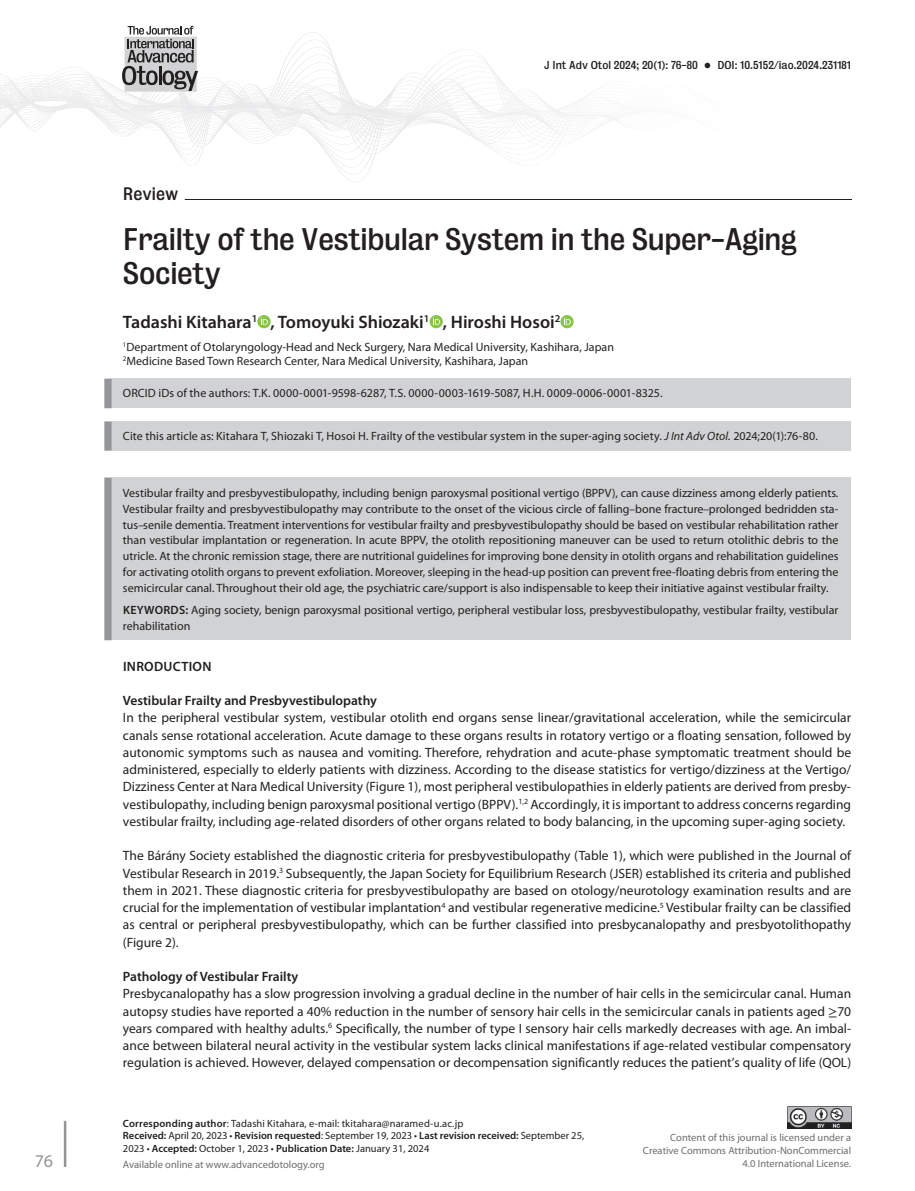
<style>
.page{position:relative;width:915px;height:1191px;background:#fff}
.page>*{position:absolute;margin:0;border:0;box-sizing:border-box;transform-origin:0 0}
.t1{font:28.5px/34.2px "Bureau Grotesque Five Three";letter-spacing:-.01em;color:#231f20}
.t2{font:600 18px "Myriad Pro";color:#231f20}
.t3{font:18px "Myriad Pro";color:#939598}
.t4{font:16.5px "Bureau Grotesque Five Three";color:#231f20}
.t5{font:13.5px/17.2px "Myriad Pro";color:#231f20;text-align:justify}
.t6{font:600 13.5px "Myriad Pro";color:#231f20}
.t7{font:600 13.5px "Myriad Pro";letter-spacing:.02em;color:#231f20}
.t8{font:12px/15.8px "Myriad Pro";color:#231f20}
.t9{font:10.5px/12.6px "Myriad Pro";letter-spacing:.01em;color:#231f20}
.t10{font:10.5px/12.8px "Myriad Pro";color:#6c6d70;text-align:right}
.t11{font:10.5px "Bureau Grotesque Five Three";color:#231f20}
.s1{font-style:italic}
.s2{font-weight:600}
.s3{font-family:"STIX General"}
</style>
<div class="page">
<svg style="left:0;top:25px;width:613px;height:140px"></svg>
<hr style="left:64px;top:1120px;width:2px;height:47px;background:#939598">
<hr style="left:123px;top:199px;width:727px;height:1px;background:#231f20">
<hr style="left:123px;top:199px;width:62px;height:1px;background:#fff">
<div style="left:111px;top:379px;width:739px;height:29px;background:#d1d2d4"></div>
<div style="left:104px;top:379px;width:7px;height:29px;background:#939598"></div>
<div style="left:111px;top:421px;width:739px;height:30px;background:#d1d2d4"></div>
<div style="left:104px;top:421px;width:7px;height:30px;background:#939598"></div>
<div style="left:111px;top:477px;width:739px;height:163px;background:#d1d2d4"></div>
<div style="left:104px;top:477px;width:7px;height:163px;background:#939598"></div>
<svg style="left:257px;top:315px;width:13px;height:13px"></svg>
<svg style="left:260px;top:317px;width:8px;height:8px"></svg>
<svg style="left:429px;top:315px;width:13px;height:13px"></svg>
<svg style="left:432px;top:317px;width:8px;height:8px"></svg>
<svg style="left:560px;top:315px;width:13px;height:13px"></svg>
<svg style="left:563px;top:317px;width:7px;height:8px"></svg>
<img style="left:787px;top:1106px;width:63px;height:22px">
<h2 class="t3" style="left:35px;top:1149px;width:20px">76</h2>
<p class="t11" style="left:544px;top:59px;width:308px">J Int Adv Otol 2024; 20(1): 76-80 • DOI: 10.5152/iao.2024.231181</p>
<p class="t4" style="left:123px;top:184px;width:57px">Review</p>
<h1 class="t1" style="left:123px;top:222px;width:675px">Frailty of the Vestibular System in the Super-Aging<br>Society</h1>
<h2 class="t2" style="left:123px;top:311px;width:439px">Tadashi Kitahara<sup>1</sup> , Tomoyuki Shiozaki<sup>1</sup> , Hiroshi Hosoi<sup>2</sup></h2>
<p class="t8" style="left:123px;top:339px;width:492px;line-height:14.4px"><sup>1</sup>Department of Otolaryngology-Head and Neck Surgery, Nara Medical University, Kashihara, Japan<br><sup>2</sup>Medicine Based Town Research Center, Nara Medical University, Kashihara, Japan</p>
<p class="t8" style="left:123px;top:385px;width:541px">ORCID iDs of the authors: T.K. 0000-0001-9598-6287, T.S. 0000-0003-1619-5087, H.H. 0009-0006-0001-8325.</p>
<p class="t8" style="left:123px;top:428px;width:696px">Cite this article as: Kitahara T, Shiozaki T, Hosoi H. Frailty of the vestibular system in the super-aging society. <span class="s1">J Int Adv Otol.</span> 2024;20(1):76-80.</p>
<p class="t8" style="left:123px;top:485px;width:716px;text-align:justify">Vestibular frailty and presbyvestibulopathy, including benign paroxysmal positional vertigo (BPPV), can cause dizziness among elderly patients.<br>Vestibular frailty and presbyvestibulopathy may contribute to the onset of the vicious circle of falling–bone fracture–prolonged bedridden sta&shy;tus–senile dementia. Treatment interventions for vestibular frailty and presbyvestibulopathy should be based on vestibular rehabilitation rather than vestibular implantation or regeneration. In acute BPPV, the otolith repositioning maneuver can be used to return otolithic debris to the utricle. At the chronic remission stage, there are nutritional guidelines for improving bone density in otolith organs and rehabilitation guidelines for activating otolith organs to prevent exfoliation. Moreover, sleeping in the head-up position can prevent free-floating debris from entering the semicircular canal. Throughout their old age, the psychiatric care/support is also indispensable to keep their initiative against vestibular frailty.</p>
<p class="t8" style="left:123px;top:602px;width:716px"><span class="s2">KEYWORDS:</span> Aging society, benign paroxysmal positional vertigo, peripheral vestibular loss, presbyvestibulopathy, vestibular frailty, vestibular rehabilitation</p>
<p class="t7" style="left:123px;top:657px;width:90px">INRODUCTION</p>
<p class="t6" style="left:123px;top:692px;width:255px">Vestibular Frailty and Presbyvestibulopathy</p>
<p class="t5" style="left:123px;top:709px;width:729px">In the peripheral vestibular system, vestibular otolith end organs sense linear/gravitational acceleration, while the semicircular canals sense rotational acceleration. Acute damage to these organs results in rotatory vertigo or a floating sensation, followed by autonomic symptoms such as nausea and vomiting. Therefore, rehydration and acute-phase symptomatic treatment should be administered, especially to elderly patients with dizziness. According to the disease statistics for vertigo/dizziness at the Vertigo/ Dizziness Center at Nara Medical University (Figure 1), most peripheral vestibulopathies in elderly patients are derived from presby&shy;vestibulopathy, including benign paroxysmal positional vertigo (BPPV).<sup>1,2</sup> Accordingly, it is important to address concerns regarding vestibular frailty, including age-related disorders of other organs related to body balancing, in the upcoming super-aging society.</p>
<p class="t5" style="left:123px;top:847px;width:729px">The Bárány Society established the diagnostic criteria for presbyvestibulopathy (Table 1), which were published in the Journal of Vestibular Research in 2019.<sup>3</sup> Subsequently, the Japan Society for Equilibrium Research (JSER) established its criteria and published them in 2021. These diagnostic criteria for presbyvestibulopathy are based on otology/neurotology examination results and are crucial for the implementation of vestibular implantation<sup>4</sup> and vestibular regenerative medicine.<sup>5</sup> Vestibular frailty can be classified as central or peripheral presbyvestibulopathy, which can be further classified into presbycanalopathy and presbyotolithopathy (Figure 2).</p>
<p class="t6" style="left:123px;top:968px;width:177px">Pathology of Vestibular Frailty</p>
<p class="t5" style="left:123px;top:985px;width:729px">Presbycanalopathy has a slow progression involving a gradual decline in the number of hair cells in the semicircular canal. Human autopsy studies have reported a 40% reduction in the number of sensory hair cells in the semicircular canals in patients aged <span class="s3">≥</span>70 years compared with healthy adults.<sup>6</sup> Specifically, the number of type I sensory hair cells markedly decreases with age. An imbal&shy;ance between bilateral neural activity in the vestibular system lacks clinical manifestations if age-related vestibular compensatory regulation is achieved. However, delayed compensation or decompensation significantly reduces the patient’s quality of life (QOL)</p>
<p class="t9" style="left:123px;top:1117px;width:462px"><span class="s2">Corresponding author</span>: Tadashi Kitahara, e-mail: tkitahara@naramed-u.ac.jp<br><span class="s2">Received:</span> April 20, 2023 • <span class="s2">Revision requested</span>: September 19, 2023 • <span class="s2">Last revision received:</span> September 25,<br>2023 • <span class="s2">Accepted:</span> October 1, 2023 • <span class="s2">Publication Date:</span> January 31, 2024</p>
<p class="t10" style="left:123px;top:1158px;width:203px">Available online at www.advancedotology.org</p>
<p class="t10" style="left:642px;top:1131px;width:210px">Content of this journal is licensed under a<br>Creative Commons Attribution-NonCommercial<br>4.0 International License.</p>
</div>
